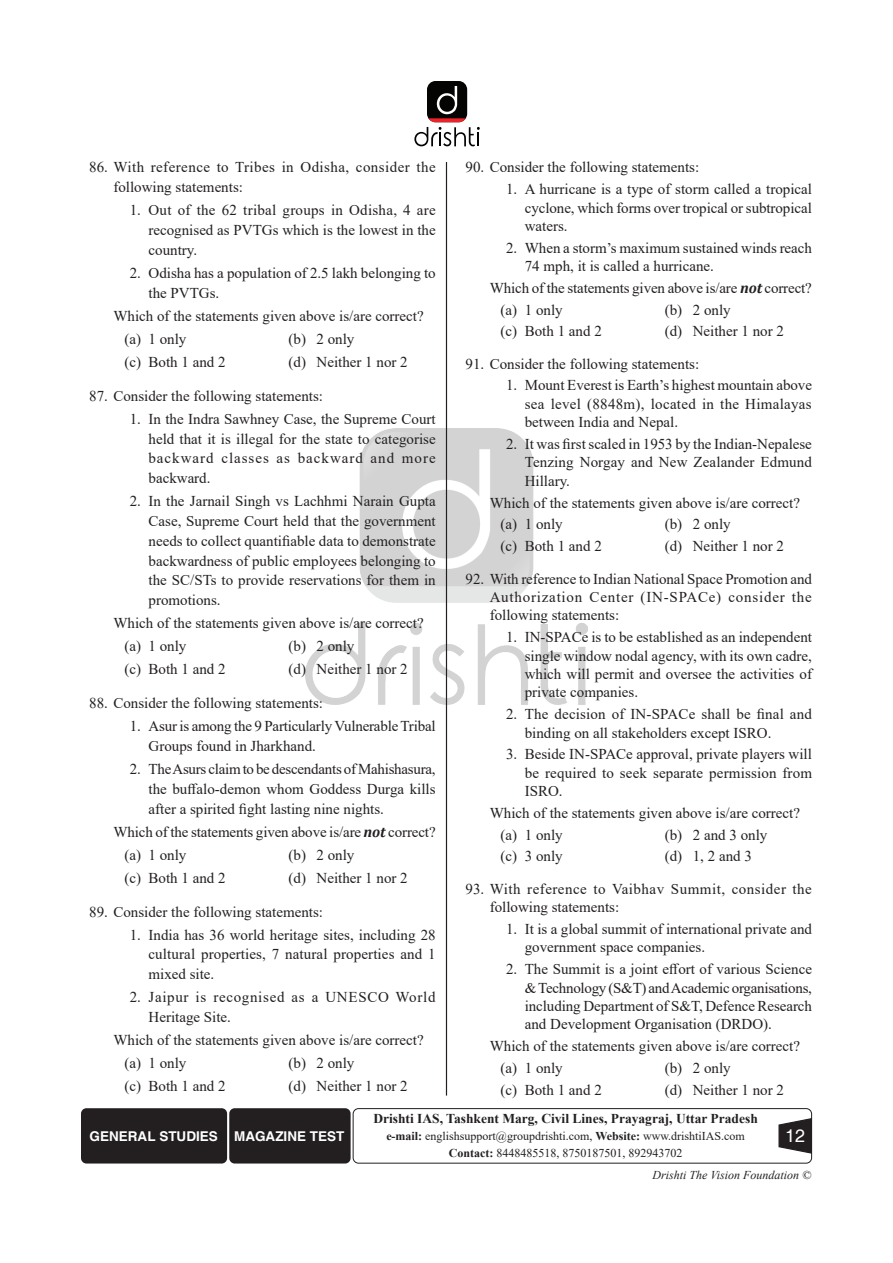
<style>
.page{position:relative;width:893px;height:1263px;background:#fff}
.page>*{position:absolute;margin:0;border:0;box-sizing:border-box;transform-origin:0 0}
.t1{font:18px "Helvetica";color:#fff}
.Options__1__2__3{font:15px/18.5px "Times New Roman";color:#231f20;text-align:justify}
.Indent{font:15px "Times New Roman";color:#231f20}
.Options__1__2__3-2{font:15px/19.8px "Times New Roman";letter-spacing:.03em;color:#231f20}
.Options__1__2__3-3{font:15px/18.5px "Times New Roman";letter-spacing:.035em;color:#231f20}
.Options__1__2__3-4{font:15px/19.8px "Times New Roman";letter-spacing:.045em;color:#231f20}
.t2{font:700 13.5px "Times New Roman";color:#231f20}
.t3{font:700 13.5px "Helvetica";color:#fff}
.t4{font:12px/16.4px "Times New Roman";color:#231f20;text-align:center}
.t5{font:italic 12px "Times New Roman";color:#231f20}
.s1{font-family:"Cambria";font-weight:700;font-style:italic}
.s2{font-weight:700}
</style>
<div class="page">
<img style="left:305px;top:429px;width:283px;height:275px">
<hr style="left:446px;top:162px;width:1px;height:933px;background:#231f20">
<div style="left:81px;top:1108px;width:146px;height:55px;background:#231f20;border-radius:5px"></div>
<div style="left:229px;top:1108px;width:122px;height:55px;background:#231f20;border-radius:5px"></div>
<div style="left:353px;top:1108px;width:459px;height:55px;border:1px solid #231f20;border-radius:5px"></div>
<svg style="left:778px;top:1117px;width:35px;height:37px"></svg>
<div style="left:427px;top:81px;width:40px;height:41px;background:#040503;border-radius:9px"></div>
<svg style="left:414px;top:86px;width:66px;height:60px"></svg>
<p class="Options__1__2__3-2" style="left:113px;top:157px;width:324px;text-indent:-24px">86. With reference to Tribes in Odisha, consider the following statements:</p>
<p class="Options__1__2__3" style="left:148px;top:200px;width:289px;line-height:19.8px;text-indent:-19px">1. Out of the 62 tribal groups in Odisha, 4 are recognised as PVTGs which is the lowest in the country.</p>
<p class="Options__1__2__3" style="left:148px;top:262px;width:289px;line-height:19.8px;text-indent:-19px">2. Odisha has a population of 2.5 lakh belonging to the PVTGs.</p>
<p class="Indent" style="left:113px;top:305px;width:312px">Which of the statements given above is/are correct?</p>
<p class="Options__1__2__3" style="left:124px;top:329px;width:64px">(a) 1 only</p>
<p class="Options__1__2__3" style="left:289px;top:329px;width:67px">(b) 2 only</p>
<p class="Options__1__2__3" style="left:124px;top:352px;width:103px">(c) Both 1 and 2</p>
<p class="Options__1__2__3" style="left:289px;top:352px;width:121px">(d) Neither 1 nor 2</p>
<p class="Options__1__2__3" style="left:89px;top:386px;width:235px">87. Consider the following statements:</p>
<p class="Options__1__2__3" style="left:148px;top:408px;width:289px;line-height:19.8px;text-indent:-19px">1. In the Indra Sawhney Case, the Supreme Court held that it is illegal for the state to categorise backward classes as backward and more backward.</p>
<p class="Options__1__2__3" style="left:148px;top:491px;width:289px;line-height:19.8px;text-indent:-19px">2. In the Jarnail Singh vs Lachhmi Narain Gupta Case, Supreme Court held that the government needs to collect quantifiable data to demonstrate backwardness of public employees belonging to the SC/STs to provide reservations for them in promotions.</p>
<p class="Indent" style="left:113px;top:613px;width:312px">Which of the statements given above is/are correct?</p>
<p class="Options__1__2__3" style="left:124px;top:636px;width:64px">(a) 1 only</p>
<p class="Options__1__2__3" style="left:289px;top:636px;width:67px">(b) 2 only</p>
<p class="Options__1__2__3" style="left:124px;top:660px;width:103px">(c) Both 1 and 2</p>
<p class="Options__1__2__3" style="left:289px;top:660px;width:121px">(d) Neither 1 nor 2</p>
<p class="Options__1__2__3" style="left:89px;top:693px;width:235px">88. Consider the following statements:</p>
<p class="Options__1__2__3" style="left:148px;top:716px;width:289px;line-height:19.8px;text-indent:-19px">1. Asur is among the 9 Particularly VulnerableTribal<br>Groups found in Jharkhand.</p>
<p class="Options__1__2__3" style="left:148px;top:759px;width:289px;line-height:19.8px;text-indent:-19px">2. The Asurs claim to be descendants of Mahishasura, the buffalo-demon whom Goddess Durga kills after a spirited fight lasting nine nights.</p>
<p class="Indent" style="left:113px;top:821px;width:324px">Which of the statements given above is/are <span class="s1">not</span> correct?</p>
<p class="Options__1__2__3" style="left:124px;top:845px;width:64px">(a) 1 only</p>
<p class="Options__1__2__3" style="left:289px;top:845px;width:67px">(b) 2 only</p>
<p class="Options__1__2__3" style="left:124px;top:868px;width:103px">(c) Both 1 and 2</p>
<p class="Options__1__2__3" style="left:289px;top:868px;width:121px">(d) Neither 1 nor 2</p>
<p class="Options__1__2__3" style="left:89px;top:902px;width:235px">89. Consider the following statements:</p>
<p class="Options__1__2__3" style="left:148px;top:924px;width:289px;line-height:19.8px;text-indent:-19px">1. India has 36 world heritage sites, including 28 cultural properties, 7 natural properties and 1 mixed site.</p>
<p class="Options__1__2__3-4" style="left:148px;top:987px;width:289px;text-indent:-19px">2. Jaipur is recognised as a UNESCO World<br>Heritage Site.</p>
<p class="Indent" style="left:113px;top:1029px;width:312px">Which of the statements given above is/are correct?</p>
<p class="Options__1__2__3" style="left:124px;top:1053px;width:64px">(a) 1 only</p>
<p class="Options__1__2__3" style="left:289px;top:1053px;width:67px">(b) 2 only</p>
<p class="Options__1__2__3" style="left:124px;top:1076px;width:103px">(c) Both 1 and 2</p>
<p class="Options__1__2__3" style="left:289px;top:1076px;width:121px">(d) Neither 1 nor 2</p>
<p class="Options__1__2__3" style="left:466px;top:158px;width:235px">90. Consider the following statements:</p>
<p class="Options__1__2__3" style="left:525px;top:179px;width:289px;text-indent:-19px">1. A hurricane is a type of storm called a tropical cyclone, which forms over tropical or subtropical waters.</p>
<p class="Options__1__2__3" style="left:525px;top:238px;width:289px;text-indent:-19px">2. When a storm’s maximum sustained winds reach<br>74 mph, it is called a hurricane.</p>
<p class="Indent" style="left:490px;top:277px;width:324px">Which of the statements given above is/are <span class="s1">not</span> correct?</p>
<p class="Options__1__2__3" style="left:501px;top:300px;width:64px">(a) 1 only</p>
<p class="Options__1__2__3" style="left:665px;top:300px;width:67px">(b) 2 only</p>
<p class="Options__1__2__3" style="left:501px;top:321px;width:103px">(c) Both 1 and 2</p>
<p class="Options__1__2__3" style="left:665px;top:321px;width:121px">(d) Neither 1 nor 2</p>
<p class="Options__1__2__3" style="left:466px;top:354px;width:235px">91. Consider the following statements:</p>
<p class="Options__1__2__3" style="left:525px;top:376px;width:289px;text-indent:-19px">1. Mount Everest is Earth’s highest mountain above sea level (8848m), located in the Himalayas between India and Nepal.</p>
<p class="Options__1__2__3" style="left:525px;top:434px;width:289px;text-indent:-19px">2. It was first scaled in 1953 by the Indian-Nepalese Tenzing Norgay and New Zealander Edmund Hillary.</p>
<p class="Indent" style="left:490px;top:492px;width:312px">Which of the statements given above is/are correct?</p>
<p class="Options__1__2__3" style="left:501px;top:515px;width:64px">(a) 1 only</p>
<p class="Options__1__2__3" style="left:665px;top:515px;width:67px">(b) 2 only</p>
<p class="Options__1__2__3" style="left:501px;top:536px;width:103px">(c) Both 1 and 2</p>
<p class="Options__1__2__3" style="left:665px;top:536px;width:121px">(d) Neither 1 nor 2</p>
<p class="Options__1__2__3" style="left:490px;top:569px;width:324px;text-indent:-24px">92. With reference to Indian National Space Promotion and Authorization Center (IN-SPACe) consider the following statements:</p>
<p class="Options__1__2__3" style="left:525px;top:627px;width:289px;text-indent:-19px">1. IN-SPACe is to be established as an independent single window nodal agency, with its own cadre, which will permit and oversee the activities of private companies.</p>
<p class="Options__1__2__3" style="left:525px;top:704px;width:289px;text-indent:-19px">2. The decision of IN-SPACe shall be final and binding on all stakeholders except ISRO.</p>
<p class="Options__1__2__3" style="left:525px;top:744px;width:289px;text-indent:-19px">3. Beside IN-SPACe approval, private players will be required to seek separate permission from ISRO.</p>
<p class="Indent" style="left:490px;top:802px;width:312px">Which of the statements given above is/are correct?</p>
<p class="Options__1__2__3" style="left:501px;top:825px;width:64px">(a) 1 only</p>
<p class="Options__1__2__3" style="left:665px;top:825px;width:104px">(b) 2 and 3 only</p>
<p class="Options__1__2__3" style="left:501px;top:846px;width:64px">(c) 3 only</p>
<p class="Options__1__2__3" style="left:665px;top:846px;width:89px">(d) 1, 2 and 3</p>
<p class="Options__1__2__3-3" style="left:490px;top:879px;width:324px;text-indent:-24px">93. With reference to Vaibhav Summit, consider the following statements:</p>
<p class="Options__1__2__3" style="left:525px;top:919px;width:289px;text-indent:-19px">1. It is a global summit of international private and government space companies.</p>
<p class="Options__1__2__3" style="left:525px;top:959px;width:289px;text-indent:-19px">2. The Summit is a joint effort of various Science &amp; Technology (S&amp;T) and Academic organisations, including Department of S&amp;T, Defence Research and Development Organisation (DRDO).</p>
<p class="Indent" style="left:490px;top:1035px;width:312px">Which of the statements given above is/are correct?</p>
<p class="Options__1__2__3" style="left:501px;top:1058px;width:64px">(a) 1 only</p>
<p class="Options__1__2__3" style="left:665px;top:1058px;width:67px">(b) 2 only</p>
<p class="Options__1__2__3" style="left:501px;top:1080px;width:103px">(c) Both 1 and 2</p>
<p class="Options__1__2__3" style="left:665px;top:1080px;width:121px">(d) Neither 1 nor 2</p>
<p class="t3" style="left:90px;top:1128px;width:256px">GENERAL STUDIES MAGAZINE TEST</p>
<p class="t2" style="left:373px;top:1108px;width:386px">Drishti IAS, Tashkent Marg, Civil Lines, Prayagraj, Uttar Pradesh</p>
<p class="t4" style="left:386px;top:1128px;width:360px"><span class="s2">e-mail:</span> englishsupport@groupdrishti.com, <span class="s2">Website:</span> www.drishtiIAS.com<br><span class="s2">Contact:</span> 8448485518, 8750187501, 892943702</p>
<p class="t1" style="left:785px;top:1125px;width:22px">12</p>
<p class="t5" style="left:652px;top:1167px;width:160px">Drishti The Vision Foundation ©</p>
</div>
